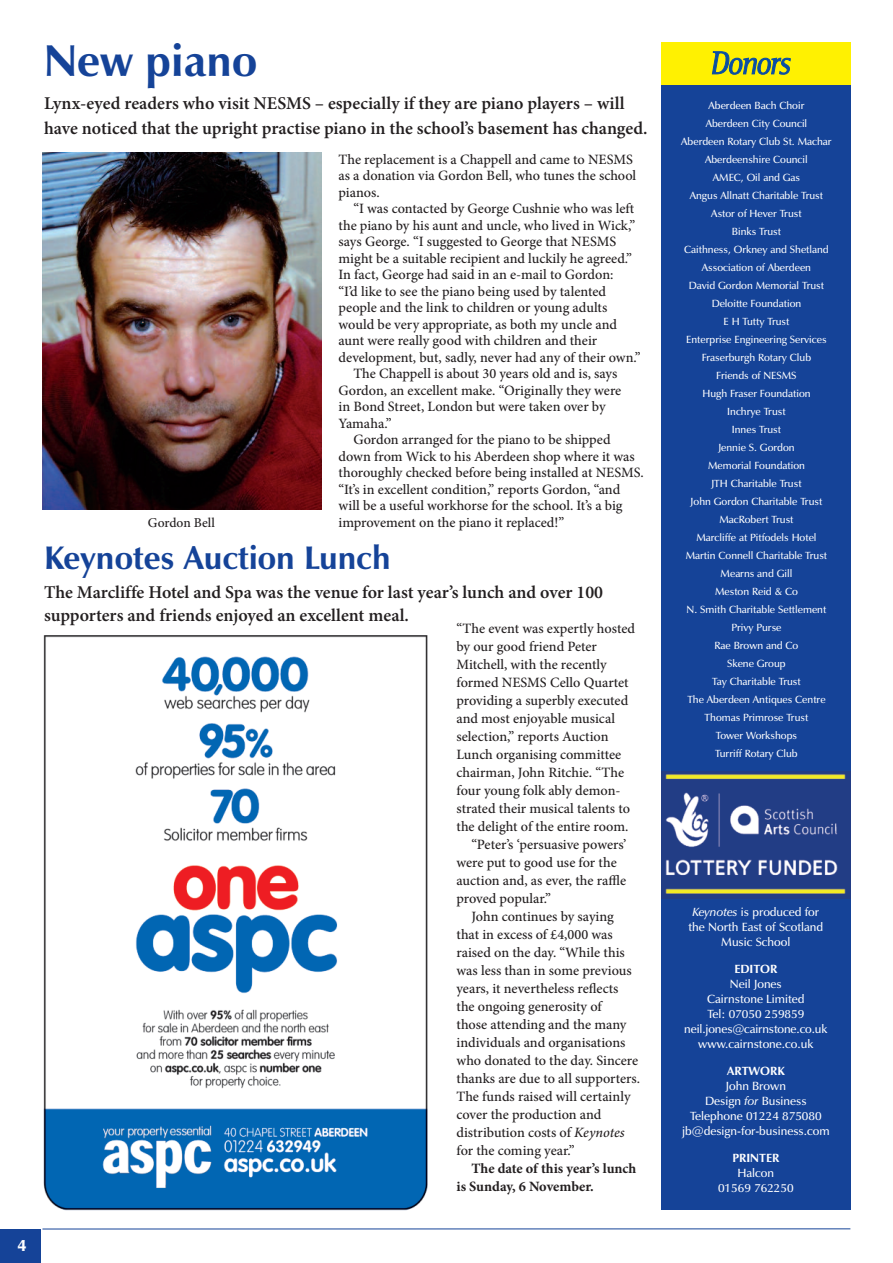
<style>
.page{position:relative;width:893px;height:1263px;background:#fff}
.page>*{position:absolute;margin:0;border:0;box-sizing:border-box;transform-origin:0 0}
.t1{font:700 45px "Zapf Humanist 601 BT";color:#154398}
.t2{font:700 33px "Zapf Humanist 601 BT";color:#154398}
.t3{font:600 18px/22.5px "Minion Pro";color:#231f20}
.t4{font:900 16.5px "Zapf Humanist 601 BT";color:#fff}
.t5{font:500 14.25px/16.5px "Minion Pro";color:#231f20}
.t6{font:700 14.25px/18px "Minion Pro";color:#231f20}
.t7{font:500 13.5px "Minion Pro";color:#231f20}
.t8{font:600 12px/15px "Zapf Humanist 601 BT";color:#fff;text-align:center}
.t9{font:700 12px "Zapf Humanist 601 BT";color:#fff}
.t10{font:600 10.5px/18px "Zapf Humanist 601 BT";color:#fff;text-align:center}
.s1{font-style:italic}
</style>
<div class="page">
<img style="left:43px;top:635px;width:385px;height:575px">
<div style="left:661px;top:79px;width:189px;height:1131px;background:#154398"></div>
<div style="left:661px;top:43px;width:189px;height:42px;background:#fff101"></div>
<svg style="left:712px;top:51px;width:79px;height:24px"></svg>
<img style="left:661px;top:772px;width:189px;height:126px">
<hr style="left:42px;top:1228px;width:808px;height:1px;background:#154398">
<div style="left:0;top:1229px;width:40px;height:34px;background:#154398"></div>
<img style="left:43px;top:153px;width:279px;height:356px">
<p class="t4" style="left:17px;top:1238px;width:11px">4</p>
<h1 class="t1" style="left:44px;top:43px;width:215px">New piano</h1>
<p class="t3" style="left:44px;top:92px;width:605px;line-height:25.5px">Lynx-eyed readers who visit NESMS – especially if they are piano players – will have noticed that the upright practise piano in the school’s basement has changed.</p>
<p class="t5" style="left:339px;top:152px;width:299px">The replacement is a Chappell and came to NESMS as a donation via Gordon Bell, who tunes the school pianos.</p>
<p class="t5" style="left:353px;top:202px;width:282px">“I was contacted by George Cushnie who was left</p>
<p class="t5" style="left:339px;top:218px;width:298px">the piano by his aunt and uncle, who lived in Wick,”</p>
<p class="t5" style="left:339px;top:235px;width:279px">says George. “I suggested to George that NESMS</p>
<p class="t5" style="left:339px;top:251px;width:295px">might be a suitable recipient and luckily he agreed.”</p>
<p class="t5" style="left:339px;top:268px;width:276px">In fact, George had said in an e-mail to Gordon:</p>
<p class="t5" style="left:339px;top:284px;width:269px">“I’d like to see the piano being used by talented</p>
<p class="t5" style="left:339px;top:301px;width:270px">people and the link to children or young adults</p>
<p class="t5" style="left:339px;top:317px;width:280px">would be very appropriate, as both my uncle and</p>
<p class="t5" style="left:339px;top:334px;width:260px">aunt were really good with children and their</p>
<p class="t5" style="left:339px;top:350px;width:304px">development, but, sadly, never had any of their own.”</p>
<p class="t5" style="left:353px;top:367px;width:266px">The Chappell is about 30 years old and is, says</p>
<p class="t5" style="left:339px;top:383px;width:284px">Gordon, an excellent make. “Originally they were</p>
<p class="t5" style="left:339px;top:400px;width:269px">in Bond Street, London but were taken over by</p>
<p class="t5" style="left:339px;top:416px;width:54px">Yamaha.”</p>
<p class="t5" style="left:353px;top:433px;width:259px">Gordon arranged for the piano to be shipped</p>
<p class="t5" style="left:339px;top:449px;width:298px">down from Wick to his Aberdeen shop where it was</p>
<p class="t5" style="left:339px;top:466px;width:307px">thoroughly checked before being installed at NESMS.</p>
<p class="t5" style="left:339px;top:482px;width:283px">“It’s in excellent condition,” reports Gordon, “and</p>
<p class="t5" style="left:339px;top:499px;width:286px">will be a useful workhorse for the school. It’s a big</p>
<p class="t5" style="left:339px;top:515px;width:227px">improvement on the piano it replaced!”</p>
<p class="t7" style="left:148px;top:517px;width:68px">Gordon Bell</p>
<h2 class="t2" style="left:44px;top:545px;width:348px">Keynotes Auction Lunch</h2>
<p class="t3" style="left:44px;top:583px;width:561px">The Marcliffe Hotel and Spa was the venue for last year’s lunch and over 100 supporters and friends enjoyed an excellent meal.</p>
<p class="t5" style="left:456px;top:622px;width:180px">“The event was expertly hosted</p>
<p class="t5" style="left:456px;top:640px;width:142px">by our good friend Peter</p>
<p class="t5" style="left:456px;top:658px;width:152px">Mitchell, with the recently</p>
<p class="t5" style="left:456px;top:676px;width:174px">formed NESMS Cello Quartet</p>
<p class="t5" style="left:456px;top:694px;width:173px">providing a superbly executed</p>
<p class="t5" style="left:456px;top:712px;width:160px">and most enjoyable musical</p>
<p class="t5" style="left:456px;top:730px;width:154px">selection,” reports Auction</p>
<p class="t5" style="left:456px;top:748px;width:166px">Lunch organising committee</p>
<p class="t5" style="left:456px;top:766px;width:169px">chairman, John Ritchie. “The</p>
<p class="t5" style="left:456px;top:784px;width:166px">four young folk ably demon-</p>
<p class="t5" style="left:456px;top:802px;width:175px">strated their musical talents to</p>
<p class="t5" style="left:456px;top:820px;width:173px">the delight of the entire room.</p>
<p class="t5" style="left:471px;top:838px;width:156px">“Peter’s ‘persuasive powers’</p>
<p class="t5" style="left:456px;top:856px;width:162px">were put to good use for the</p>
<p class="t5" style="left:456px;top:874px;width:171px">auction and, as ever, the raffle</p>
<p class="t5" style="left:456px;top:892px;width:96px">proved popular.”</p>
<p class="t5" style="left:471px;top:910px;width:144px">John continues by saying</p>
<p class="t5" style="left:456px;top:928px;width:158px">that in excess of £4,000 was</p>
<p class="t5" style="left:456px;top:946px;width:170px">raised on the day. “While this</p>
<p class="t5" style="left:456px;top:964px;width:177px">was less than in some previous</p>
<p class="t5" style="left:456px;top:982px;width:164px">years, it nevertheless reflects</p>
<p class="t5" style="left:456px;top:1000px;width:147px">the ongoing generosity of</p>
<p class="t5" style="left:456px;top:1018px;width:171px">those attending and the many</p>
<p class="t5" style="left:456px;top:1036px;width:170px">individuals and organisations</p>
<p class="t5" style="left:456px;top:1054px;width:183px">who donated to the day. Sincere</p>
<p class="t5" style="left:456px;top:1072px;width:185px">thanks are due to all supporters.</p>
<p class="t5" style="left:456px;top:1090px;width:176px">The funds raised will certainly</p>
<p class="t5" style="left:456px;top:1108px;width:147px">cover the production and</p>
<p class="t5" style="left:456px;top:1126px;width:170px">distribution costs of <span class="s1">Keynotes</span></p>
<p class="t5" style="left:456px;top:1144px;width:120px">for the coming year.”</p>
<p class="t6" style="left:456px;top:1161px;width:181px;text-indent:15px">The date of this year’s lunch is Sunday, 6 November.</p>
<p class="t10" style="left:681px;top:98px;width:152px">Aberdeen Bach Choir<br>Aberdeen City Council<br>Aberdeen Rotary Club St. Machar<br>Aberdeenshire Council<br>AMEC, Oil and Gas<br>Angus Allnatt Charitable Trust<br>Astor of Hever Trust<br>Binks Trust<br>Caithness, Orkney and Shetland<br>Association of Aberdeen<br>David Gordon Memorial Trust<br>Deloitte Foundation<br>E H Tutty Trust<br>Enterprise Engineering Services<br>Fraserburgh Rotary Club<br>Friends of NESMS<br>Hugh Fraser Foundation<br>Inchrye Trust<br>Innes Trust<br>Jennie S. Gordon<br>Memorial Foundation<br>JTH Charitable Trust<br>John Gordon Charitable Trust<br>MacRobert Trust<br>Marcliffe at Pitfodels Hotel<br>Martin Connell Charitable Trust<br>Mearns and Gill<br>Meston Reid &amp; Co<br>N. Smith Charitable Settlement<br>Privy Purse<br>Rae Brown and Co<br>Skene Group<br>Tay Charitable Trust<br>The Aberdeen Antiques Centre<br>Thomas Primrose Trust<br>Tower Workshops<br>Turriff Rotary Club</p>
<p class="t8" style="left:689px;top:905px;width:136px"><span class="s1">Keynotes</span> is produced for the North East of Scotland<br>Music School</p>
<p class="t9" style="left:734px;top:963px;width:45px">EDITOR</p>
<p class="t8" style="left:684px;top:977px;width:145px">Neil Jones<br>Cairnstone Limited<br>Tel: 07050 259859 neil.jones@cairnstone.co.uk www.cairnstone.co.uk</p>
<p class="t9" style="left:727px;top:1065px;width:59px">ARTWORK</p>
<p class="t8" style="left:682px;top:1079px;width:149px">John Brown<br>Design <span class="s1">for</span> Business<br>Telephone 01224 875080 jb@design-for-business.com</p>
<p class="t9" style="left:732px;top:1152px;width:48px">PRINTER</p>
<p class="t8" style="left:718px;top:1166px;width:77px">Halcon<br>01569 762250</p>
</div>
